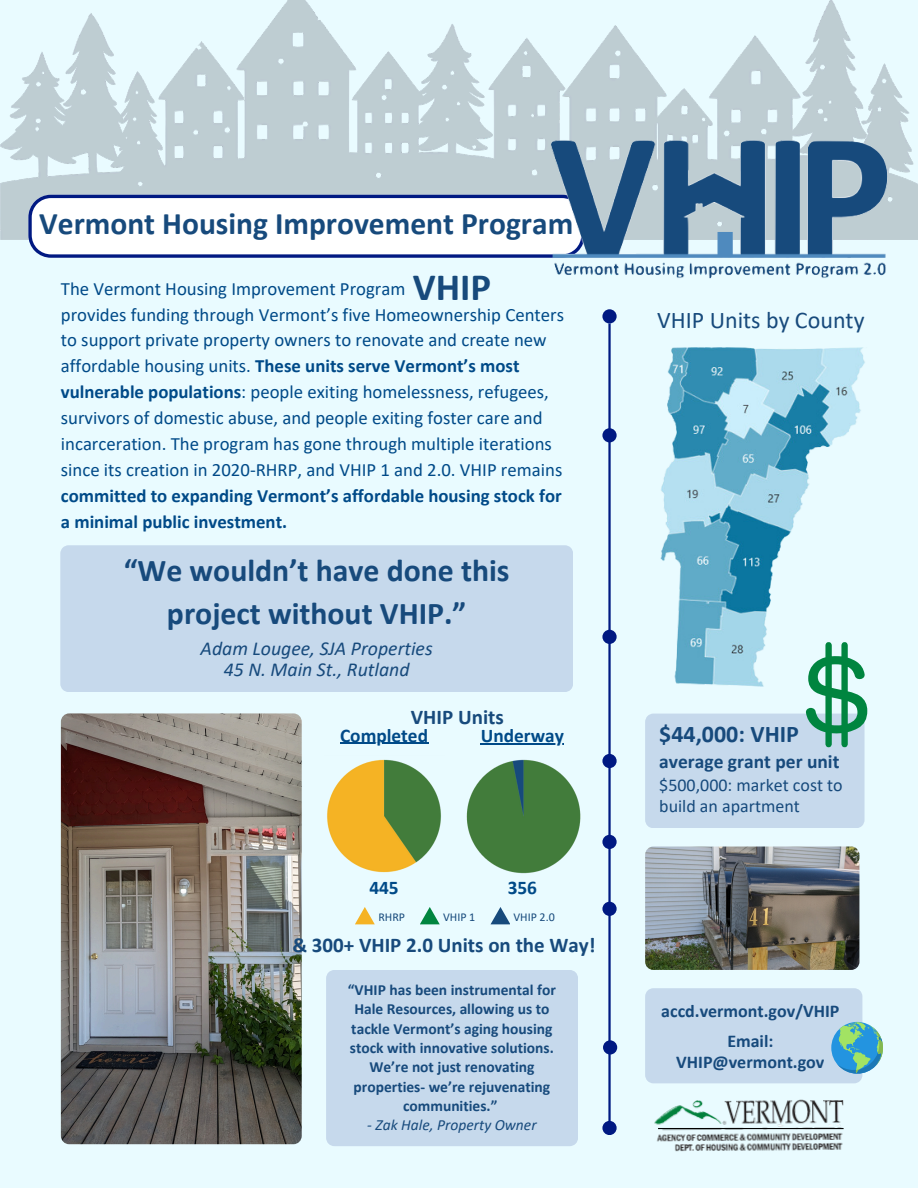
<style>
.page{position:relative;width:918px;height:1188px;background:#e9fbff}
.page>*{position:absolute;margin:0;border:0;box-sizing:border-box;transform-origin:0 0}
.t1{font:700 38.85px "Calibri";color:#174a7c}
.t2{font:700 31.8px/43.8px "Calibri";color:#174a7c;text-align:center}
.t3{font:700 31.5px "Calibri";color:#174a7c}
.t4{font:24px "Calibri";color:#174a7c}
.t5{font:700 24px "Calibri";color:#174a7c}
.t6{font:700 21px "Calibri";color:#174a7c}
.t7{font:italic 19.8px/21.3px "Calibri";color:#174a7c;text-align:center}
.t8{font:700 19.5px "Calibri";color:#174a7c}
.t9{font:700 19.35px "Calibri";color:#004a88}
.t10{font:18.75px/25.8px "Calibri";color:#004a88}
.t11{font:700 18px/30.3px "Calibri";color:#174a7c;text-align:center}
.t12{font:18px/21.3px "Calibri";color:#174a7c}
.t13{font:700 15.45px/19.4px "Calibri";color:#174a7c;text-align:center}
.t14{font:italic 15.45px "Calibri";color:#174a7c}
.t15{font:12px "Calibri";color:#174a7c}
.s1{font-weight:700}
</style>
<div class="page">
<img style="left:0;top:0;width:918px;height:240px">
<svg style="left:28px;top:195px;width:513px;height:63px;background:#e3e6f1"></svg>
<div style="left:602px;top:309px;width:15px;height:14px;background:#001982;border-radius:50%"></div>
<hr style="left:608px;top:323px;width:3px;height:805px;background:#001982">
<div style="left:602px;top:428px;width:15px;height:14px;background:#001982;border-radius:50%"></div>
<div style="left:602px;top:754px;width:15px;height:14px;background:#001982;border-radius:50%"></div>
<div style="left:603px;top:1040px;width:14px;height:15px;background:#001982;border-radius:50%"></div>
<img style="left:61px;top:713px;width:241px;height:431px;border-radius:8px">
<svg style="left:645px;top:988px;width:238px;height:95px;background:#bcd6e7"></svg>
<img style="left:660px;top:347px;width:205px;height:295px">
<div style="left:602px;top:902px;width:15px;height:14px;background:#001982;border-radius:50%"></div>
<div style="left:602px;top:1121px;width:15px;height:14px;background:#001982;border-radius:50%"></div>
<img style="left:645px;top:847px;width:214px;height:123px">
<svg style="left:645px;top:642px;width:222px;height:186px"></svg>
<img style="left:541px;top:121px;width:360px;height:158px">
<div style="left:602px;top:630px;width:15px;height:14px;background:#001982;border-radius:50%"></div>
<div style="left:602px;top:835px;width:15px;height:14px;background:#001982;border-radius:50%"></div>
<img style="left:653px;top:1079px;width:201px;height:73px">
<hr style="left:658px;top:1128px;width:186px;height:1px;background:#000">
<div style="left:60px;top:545px;width:513px;height:147px;background:#c6d9ec"></div>
<div style="left:326px;top:970px;width:252px;height:176px;background:#c6d9ec"></div>
<img style="left:327px;top:759px;width:114px;height:114px">
<hr style="left:340px;top:743px;width:88px;height:1px;background:#004a88">
<img style="left:467px;top:759px;width:114px;height:115px">
<hr style="left:481px;top:744px;width:83px;height:1px;background:#004a88">
<svg style="left:420px;top:907px;width:20px;height:17px"></svg>
<svg style="left:491px;top:907px;width:19px;height:17px"></svg>
<svg style="left:355px;top:907px;width:20px;height:17px"></svg>
<p class="t3" style="left:39px;top:210px;width:536px">Vermont Housing Improvement Program</p>
<h1 class="t1" style="left:413px;top:270px;width:80px">VHIP</h1>
<h2 class="t10" style="left:61px;top:277px;width:505px">The Vermont Housing Improvement Program<br>provides funding through Vermont’s five Homeownership Centers to support private property owners to renovate and create new affordable housing units. <span class="s1">These units serve Vermont’s most vulnerable populations</span>: people exiting homelessness, refugees, survivors of domestic abuse, and people exiting foster care and incarceration. The program has gone through multiple iterations since its creation in 2020-RHRP, and VHIP 1 and 2.0. VHIP remains <span class="s1">committed to expanding Vermont’s affordable housing stock for a minimal public investment.</span></h2>
<p class="t2" style="left:124px;top:551px;width:387px">“We wouldn’t have done this project without VHIP.”</p>
<p class="t7" style="left:201px;top:639px;width:234px">Adam Lougee, SJA Properties<br>45 N. Main St., Rutland</p>
<p class="t6" style="left:411px;top:708px;width:94px">VHIP Units</p>
<p class="t9" style="left:340px;top:727px;width:90px">Completed</p>
<h5 class="t9" style="left:369px;top:880px;width:31px">445</h5>
<p class="t9" style="left:481px;top:728px;width:85px">Underway</p>
<h5 class="t9" style="left:508px;top:879px;width:31px">356</h5>
<p class="t15" style="left:378px;top:912px;width:28px">RHRP</p>
<p class="t15" style="left:443px;top:912px;width:34px">VHIP 1</p>
<p class="t15" style="left:513px;top:912px;width:43px">VHIP 2.0</p>
<h6 class="t6" style="left:292px;top:936px;width:305px">&amp; 300+ VHIP 2.0 Units on the Way!</h6>
<h5 class="t13" style="left:348px;top:981px;width:210px">“VHIP has been instrumental for<br>Hale Resources, allowing us to tackle Vermont’s aging housing stock with innovative solutions.<br>We’re not just renovating properties- we’re rejuvenating communities.”</h5>
<p class="t14" style="left:367px;top:1119px;width:171px">- Zak Hale, Property Owner</p>
<h5 class="t4" style="left:657px;top:310px;width:209px">VHIP Units by County</h5>
<p class="t5" style="left:659px;top:724px;width:141px">$44,000: VHIP</p>
<h4 class="t8" style="left:659px;top:754px;width:182px">average grant per unit</h4>
<p class="t12" style="left:659px;top:776px;width:185px">$500,000: market cost to build an apartment</p>
<h3 class="t11" style="left:661px;top:997px;width:180px">accd.vermont.gov/VHIP<br>Email:</h3>
<h3 class="t11" style="left:676px;top:1048px;width:150px">VHIP@vermont.gov</h3>
</div>
